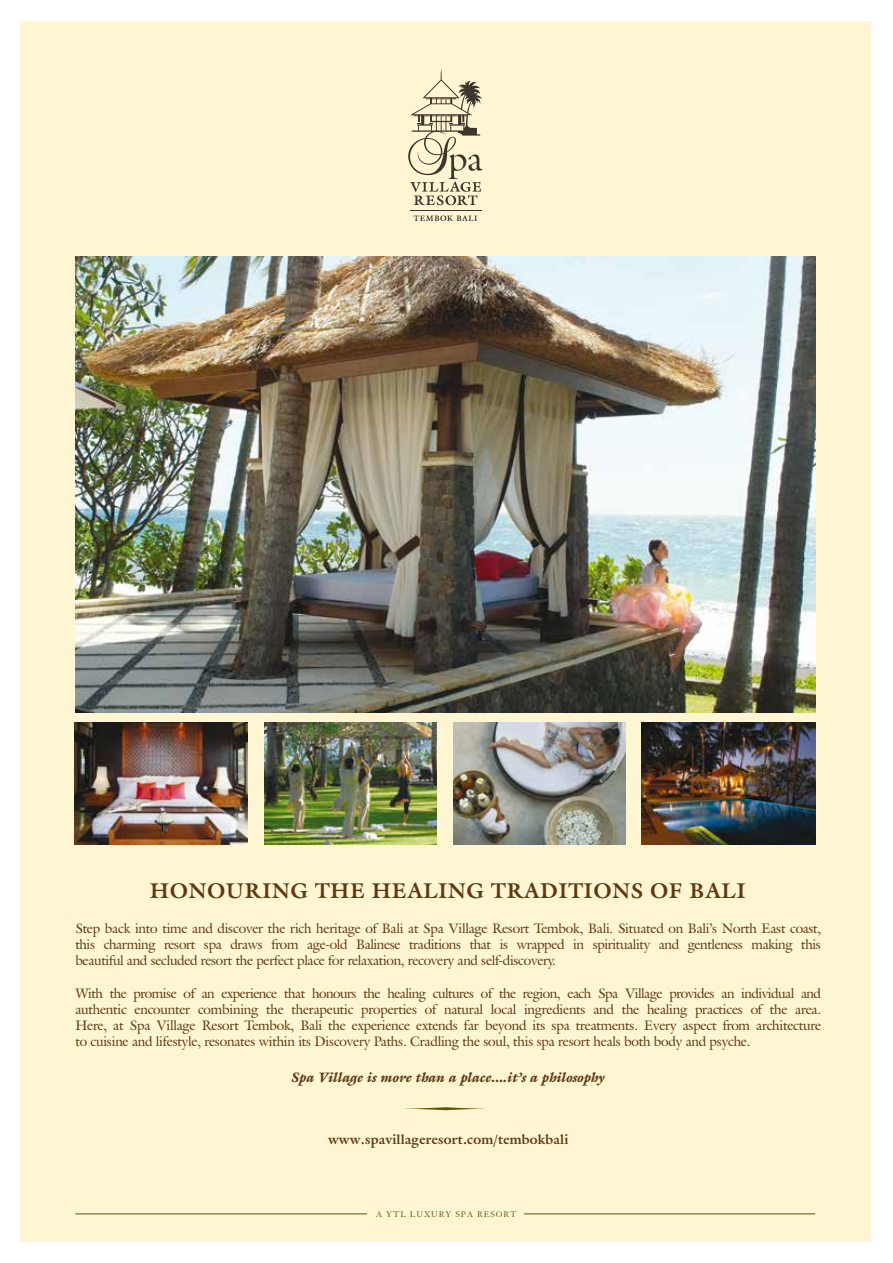
<style>
.page{position:relative;width:893px;height:1263px;background:#fff}
.page>*{position:absolute;margin:0;border:0;box-sizing:border-box;transform-origin:0 0}
.t1{font:700 21px "Galliard IT Cby BT";letter-spacing:.02em;color:#5e3910}
.t2{font:13.5px/16.2px "Galliard IT Cby BT";letter-spacing:-.015em;color:#5e3910;text-align:justify}
.t3{font:italic 900 13.5px "Galliard IT Cby BT";letter-spacing:.015em;color:#5e3910}
.t4{font:700 13.5px "Galliard IT Cby BT";letter-spacing:.015em;color:#5e3910}
.t5{font:9px "Granjon";letter-spacing:.1em;color:#655007}
</style>
<div class="page">
<div style="left:20px;top:22px;width:850px;height:1220px;background:#fef5d3"></div>
<hr style="left:524px;top:1213px;width:291px;height:1px;background:#655007">
<hr style="left:75px;top:1213px;width:292px;height:1px;background:#655007">
<img style="left:75px;top:256px;width:740px;height:456px">
<img style="left:453px;top:723px;width:173px;height:122px">
<img style="left:75px;top:723px;width:172px;height:122px">
<img style="left:264px;top:723px;width:172px;height:122px">
<img style="left:642px;top:723px;width:173px;height:122px">
<svg style="left:405px;top:1107px;width:81px;height:3px"></svg>
<svg style="left:408px;top:69px;width:74px;height:136px"></svg>
<svg style="left:414px;top:215px;width:63px;height:6px"></svg>
<hr style="left:410px;top:210px;width:72px;height:1px;background:#3e362d">
<h1 class="t1" style="left:150px;top:877px;width:597px">HONOURING THE HEALING TRADITIONS OF BALI</h1>
<p class="t2" style="left:75px;top:920px;width:747px">Step back into time and discover the rich heritage of Bali at Spa Village Resort Tembok, Bali. Situated on Bali’s North East coast, this charming resort spa draws from age-old Balinese traditions that is wrapped in spirituality and gentleness making this beautiful and secluded resort the perfect place for relaxation, recovery and self-discovery.</p>
<p class="t2" style="left:75px;top:985px;width:747px">With the promise of an experience that honours the healing cultures of the region, each Spa Village provides an individual and authentic encounter combining the therapeutic properties of natural local ingredients and the healing practices of the area.<br>Here, at Spa Village Resort Tembok, Bali the experience extends far beyond its spa treatments. Every aspect from architecture to cuisine and lifestyle, resonates within its Discovery Paths. Cradling the soul, this spa resort heals both body and psyche.</p>
<p class="t3" style="left:292px;top:1068px;width:315px">Spa Village is more than a place....it’s a philosophy</p>
<p class="t4" style="left:328px;top:1130px;width:242px">www.spavillageresort.com/tembokbali</p>
<p class="t5" style="left:376px;top:1209px;width:142px">A YTL LUXURY SPA RESORT</p>
</div>
